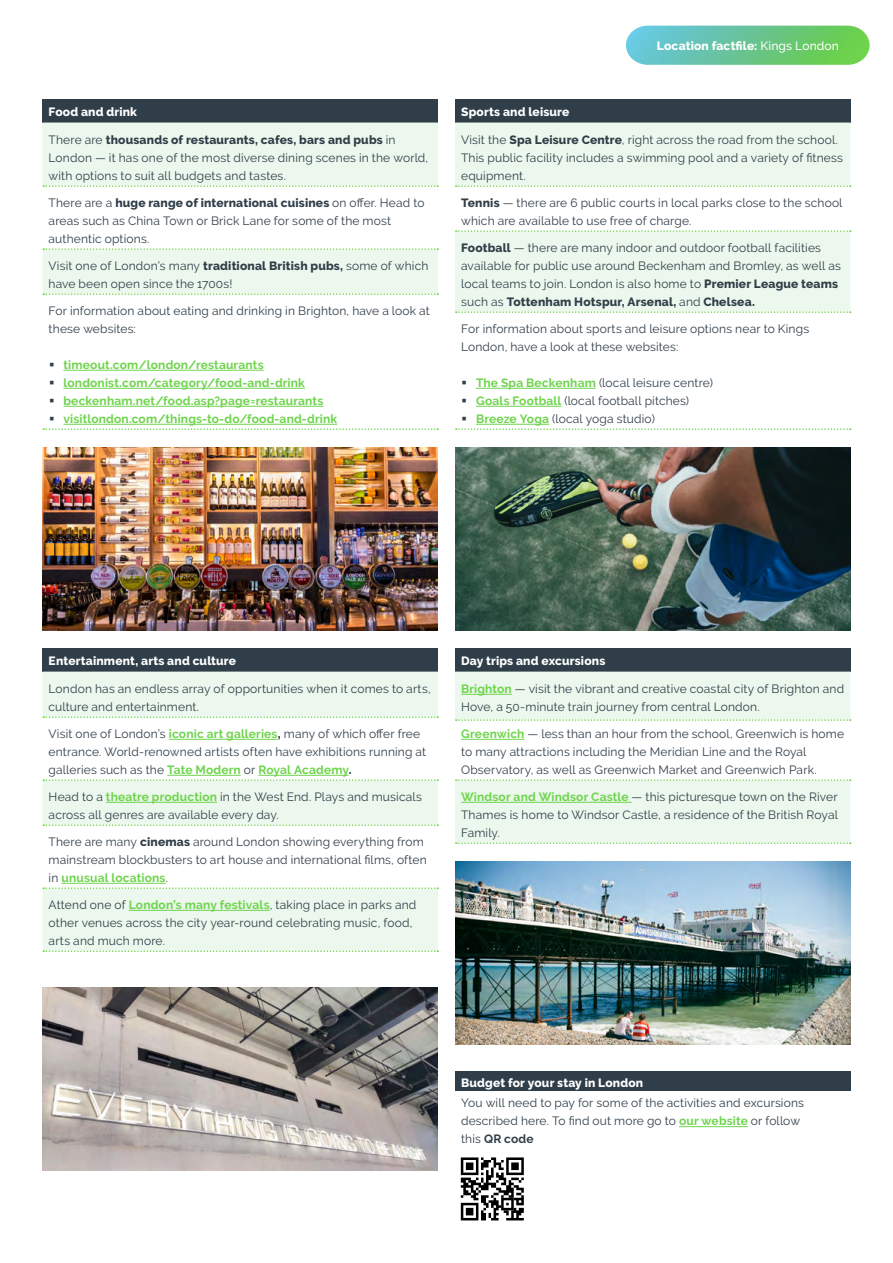
<style>
.page{position:relative;width:893px;height:1263px;background:#fff}
.page>*{position:absolute;margin:0;border:0;box-sizing:border-box;transform-origin:0 0}
.t1{font:12px/18px "Raleway";letter-spacing:.015em;color:#303e49}
.t2{font:700 12px/18px "Raleway";letter-spacing:.015em;color:#6ed44c}
.t3{font:800 12px "Raleway";letter-spacing:.015em;color:#fff}
.t4{font:12px/18px "Raleway v 4020 Regular";letter-spacing:.01em;color:#303e49}
.t5{font:700 12px "Raleway v 4020 Extra";letter-spacing:.015em;color:#fff}
.t6{font:12px "Raleway v 4020 Bold";letter-spacing:.015em;color:#303e49}
.s1{font-weight:800}
.s2{font-weight:500}
.s3{font-weight:700;color:#6ed44c}
.s4{font-family:"Raleway v 4020 Bold";color:#6ed44c}
.s5{font-family:"Raleway v 4020 Regular"}
</style>
<div class="page">
<svg style="left:626px;top:26px;width:244px;height:39px;background:#6ec996"></svg>
<img style="left:43px;top:447px;width:395px;height:183px">
<img style="left:43px;top:987px;width:395px;height:183px">
<img style="left:455px;top:447px;width:395px;height:183px">
<img style="left:455px;top:861px;width:395px;height:183px">
<div style="left:43px;top:99px;width:395px;height:24px;background:#303e49"></div>
<svg style="left:43px;top:123px;width:395px;height:170px;fill:#ecf8ed"></svg>
<svg style="left:43px;top:185px;width:395px;height:2px"></svg>
<svg style="left:43px;top:248px;width:395px;height:2px"></svg>
<svg style="left:43px;top:293px;width:395px;height:2px"></svg>
<svg style="left:43px;top:428px;width:395px;height:2px"></svg>
<hr style="left:64px;top:370px;width:200px;height:1px;background:#6ed44c">
<hr style="left:64px;top:388px;width:241px;height:1px;background:#6ed44c">
<hr style="left:64px;top:406px;width:259px;height:1px;background:#6ed44c">
<hr style="left:64px;top:424px;width:273px;height:1px;background:#6ed44c">
<div style="left:43px;top:648px;width:395px;height:24px;background:#303e49"></div>
<svg style="left:43px;top:672px;width:395px;height:278px;fill:#ecf8ed"></svg>
<svg style="left:43px;top:716px;width:395px;height:2px"></svg>
<svg style="left:43px;top:779px;width:395px;height:2px"></svg>
<svg style="left:43px;top:824px;width:395px;height:2px"></svg>
<svg style="left:43px;top:887px;width:395px;height:2px"></svg>
<svg style="left:43px;top:950px;width:395px;height:2px"></svg>
<hr style="left:169px;top:739px;width:109px;height:1px;background:#6ed44c">
<hr style="left:167px;top:775px;width:74px;height:1px;background:#6ed44c">
<hr style="left:258px;top:775px;width:91px;height:1px;background:#6ed44c">
<hr style="left:106px;top:802px;width:111px;height:1px;background:#6ed44c">
<hr style="left:61px;top:883px;width:105px;height:1px;background:#6ed44c">
<hr style="left:129px;top:910px;width:141px;height:1px;background:#6ed44c">
<div style="left:455px;top:648px;width:395px;height:24px;background:#303e49"></div>
<svg style="left:455px;top:672px;width:395px;height:171px;fill:#ecf8ed"></svg>
<svg style="left:456px;top:719px;width:395px;height:2px"></svg>
<svg style="left:456px;top:779px;width:395px;height:2px"></svg>
<svg style="left:456px;top:842px;width:395px;height:2px"></svg>
<hr style="left:461px;top:694px;width:51px;height:1px;background:#6ed44c">
<hr style="left:461px;top:739px;width:63px;height:1px;background:#6ed44c">
<hr style="left:461px;top:802px;width:171px;height:1px;background:#6ed44c">
<div style="left:455px;top:99px;width:395px;height:24px;background:#303e49"></div>
<svg style="left:455px;top:123px;width:395px;height:189px;fill:#ecf8ed"></svg>
<svg style="left:456px;top:185px;width:395px;height:2px"></svg>
<svg style="left:456px;top:230px;width:395px;height:2px"></svg>
<svg style="left:456px;top:311px;width:395px;height:2px"></svg>
<svg style="left:456px;top:428px;width:395px;height:2px"></svg>
<hr style="left:476px;top:388px;width:120px;height:1px;background:#6ed44c">
<hr style="left:476px;top:406px;width:85px;height:1px;background:#6ed44c">
<hr style="left:476px;top:424px;width:73px;height:1px;background:#6ed44c">
<div style="left:455px;top:1071px;width:395px;height:20px;background:#303e49"></div>
<hr style="left:679px;top:1126px;width:69px;height:1px;background:#6ed44c">
<svg style="left:460px;top:1157px;width:64px;height:64px"></svg>
<svg style="left:461px;top:1157px;width:63px;height:63px"></svg>
<p class="t3" style="left:49px;top:105px;width:90px">Food and drink</p>
<p class="t1" style="left:49px;top:131px;width:381px">There are <span class="s1">thousands of restaurants, cafes, bars and pubs</span> in<br>London — it has one of the most diverse dining scenes in the world, with options to suit all budgets and tastes.</p>
<p class="t1" style="left:49px;top:194px;width:377px">There are a <span class="s1">huge range of international cuisines</span> on offer. Head to areas such as China Town or Brick Lane for some of the most authentic options.</p>
<p class="t1" style="left:49px;top:257px;width:381px">Visit one of London’s many <span class="s1">traditional British pubs,</span> some of which have been open since the 1700s!</p>
<p class="t1" style="left:49px;top:302px;width:383px">For information about eating and drinking in Brighton, have a look at these websites:</p>
<p class="t2" style="left:64px;top:356px;width:275px">timeout.com/london/restaurants londonist.com/category/food-and-drink beckenham.net/food.asp?page=restaurants visitlondon.com/things-to-do/food-and-drink</p>
<p class="t3" style="left:657px;top:39px;width:184px">Location factfile: <span class="s2">Kings London</span></p>
<p class="t3" style="left:461px;top:105px;width:110px">Sports and leisure</p>
<p class="t1" style="left:461px;top:131px;width:383px">Visit the <span class="s1">Spa Leisure Centre</span>, right across the road from the school.<br>This public facility includes a swimming pool and a variety of fitness equipment.</p>
<p class="t1" style="left:461px;top:194px;width:383px"><span class="s1">Tennis</span> — there are 6 public courts in local parks close to the school which are available to use free of charge.</p>
<p class="t1" style="left:461px;top:239px;width:381px"><span class="s1">Football</span> — there are many indoor and outdoor football facilities available for public use around Beckenham and Bromley, as well as local teams to join. London is also home to <span class="s1">Premier League teams </span>such as <span class="s1">Tottenham Hotspur, Arsenal,</span> and <span class="s1">Chelsea.</span></p>
<p class="t1" style="left:461px;top:320px;width:350px">For information about sports and leisure options near to Kings<br>London, have a look at these websites:</p>
<p class="t1" style="left:476px;top:374px;width:238px"><span class="s3">The Spa Beckenham</span> (local leisure centre)<br><span class="s3">Goals Football</span> (local football pitches)<br><span class="s3">Breeze Yoga</span> (local yoga studio)</p>
<p class="t3" style="left:49px;top:654px;width:189px">Entertainment, arts and culture</p>
<p class="t1" style="left:49px;top:680px;width:384px">London has an endless array of opportunities when it comes to arts, culture and entertainment.</p>
<p class="t1" style="left:49px;top:725px;width:379px">Visit one of London’s <span class="s3">iconic art galleries</span><span class="s1">,</span> many of which offer free entrance. World-renowned artists often have exhibitions running at galleries such as the <span class="s3">Tate Modern</span> or <span class="s3">Royal Academy</span><span class="s1">.</span></p>
<p class="t1" style="left:49px;top:788px;width:375px">Head to a <span class="s3">theatre production</span> in the West End. Plays and musicals across all genres are available every day.</p>
<p class="t1" style="left:49px;top:833px;width:380px">There are many <span class="s1">cinemas</span> around London showing everything from mainstream blockbusters to art house and international films, often in <span class="s3">unusual locations</span>.</p>
<p class="t1" style="left:49px;top:896px;width:369px">Attend one of <span class="s3">London’s many festivals</span>, taking place in parks and other venues across the city year-round celebrating music, food, arts and much more.</p>
<p class="t3" style="left:461px;top:654px;width:146px">Day trips and excursions</p>
<p class="t1" style="left:461px;top:680px;width:385px"><span class="s3">Brighton</span> — visit the vibrant and creative coastal city of Brighton and<br>Hove, a 50-minute train journey from central London.</p>
<p class="t1" style="left:461px;top:725px;width:385px"><span class="s3">Greenwich</span> — less than an hour from the school, Greenwich is home to many attractions including the Meridian Line and the Royal<br>Observatory, as well as Greenwich Market and Greenwich Park.</p>
<p class="t1" style="left:461px;top:788px;width:378px;text-align:justify"><span class="s3">Windsor and Windsor Castle</span> — this picturesque town on the River Thames is home to Windsor Castle, a residence of the British Royal Family.</p>
<p class="t5" style="left:461px;top:1073px;width:184px">Budget for your stay in London</p>
<p class="t4" style="left:461px;top:1093px;width:344px">You will need to pay for some of the activities and excursions described here. To find out more go to <span class="s4">our website</span> or follow</p>
<p class="t6" style="left:461px;top:1130px;width:74px"><span class="s5">this</span> QR code</p>
</div>
